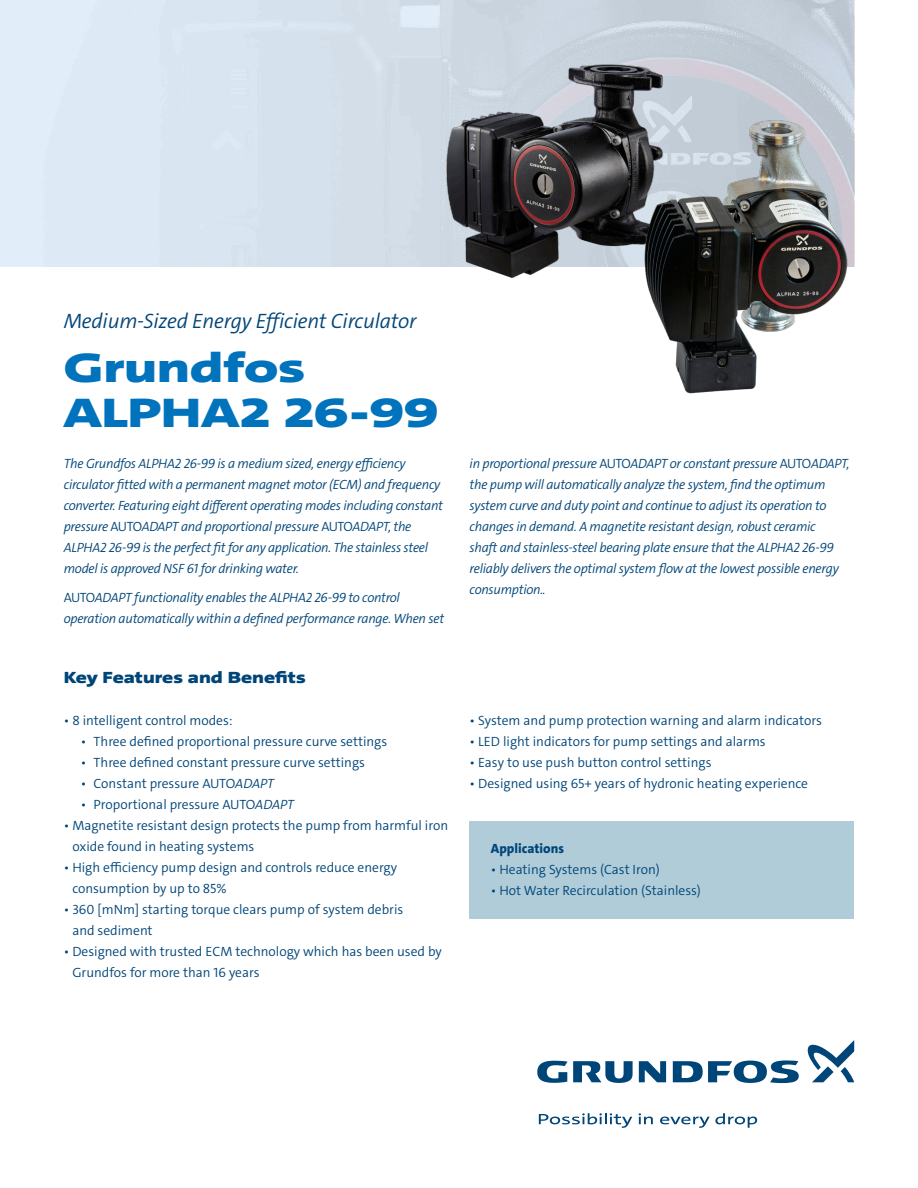
<style>
.page{position:relative;width:918px;height:1188px;background:#fff}
.page>*{position:absolute;margin:0;border:0;box-sizing:border-box;transform-origin:0 0}
.t1{font:900 42px/45px "Grundfos The Sans Extd";letter-spacing:-.005em;color:#0073bc}
.t2{font:italic 300 21px "Grundfos The Sans";letter-spacing:-.01em;color:#004578}
.t3{font:900 16.5px "Grundfos The Sans Extd";color:#004578;scale:.91 1}
.t4{font:italic 300 13.5px/21px "Grundfos The Sans";letter-spacing:-.02em;color:#004578}
.t5{font:300 13.5px/21px "Grundfos The Sans";color:#004578}
.t6{font:800 13.5px "Grundfos The Sans";color:#004578}
.s1{font-style:normal}
.s2{font-style:italic}
</style>
<div class="page">
<div style="left:0;top:0;width:854px;height:267px;background:linear-gradient(to right,#e1eef9,#c0c9d3)"></div>
<div style="left:470px;top:821px;width:384px;height:98px;background:#afccd8"></div>
<img style="left:438px;top:56px;width:235px;height:222px">
<img style="left:628px;top:103px;width:227px;height:291px">
<svg style="left:639px;top:1061px;width:27px;height:21px"></svg>
<svg style="left:537px;top:1061px;width:96px;height:22px"></svg>
<svg style="left:673px;top:1060px;width:126px;height:23px"></svg>
<svg style="left:807px;top:1040px;width:47px;height:42px"></svg>
<svg style="left:539px;top:1113px;width:93px;height:15px"></svg>
<svg style="left:639px;top:1113px;width:14px;height:11px"></svg>
<svg style="left:660px;top:1113px;width:97px;height:15px"></svg>
<h2 class="t2" style="left:64px;top:308px;width:354px">Medium-Sized Energy Efficient Circulator</h2>
<h1 class="t1" style="left:64px;top:345px;width:376px">Grundfos<br>ALPHA2 26-99</h1>
<p class="t4" style="left:64px;top:453px;width:381px">The Grundfos ALPHA2 26-99 is a medium sized, energy efficiency circulator fitted with a permanent magnet motor (ECM) and frequency converter. Featuring eight different operating modes including constant pressure <span class="s1">AUTO</span>ADAPT and proportional pressure <span class="s1">AUTO</span>ADAPT, the ALPHA2 26-99 is the perfect fit for any application. The stainless steel model is approved NSF 61 for drinking water.</p>
<p class="t4" style="left:64px;top:587px;width:382px"><span class="s1">AUTO</span>ADAPT functionality enables the ALPHA2 26-99 to control operation automatically within a defined performance range. When set</p>
<p class="t3" style="left:64px;top:667px;width:267px">Key Features and Benefits</p>
<p class="t5" style="left:64px;top:710px;width:170px">• 8 intelligent control modes:</p>
<p class="t5" style="left:81px;top:731px;width:308px">• Three defined proportional pressure curve settings</p>
<p class="t5" style="left:81px;top:752px;width:286px">• Three defined constant pressure curve settings</p>
<p class="t5" style="left:81px;top:773px;width:195px">• Constant pressure AUTO<span class="s2">ADAPT</span></p>
<p class="t5" style="left:81px;top:794px;width:215px">• Proportional pressure AUTO<span class="s2">ADAPT</span></p>
<p class="t5" style="left:72px;top:815px;width:377px;text-indent:-9px">• Magnetite resistant design protects the pump from harmful iron oxide found in heating systems</p>
<p class="t5" style="left:72px;top:857px;width:326px;text-indent:-9px">• High efficiency pump design and controls reduce energy consumption by up to 85%</p>
<p class="t5" style="left:72px;top:900px;width:332px;text-indent:-9px">• 360 [mNm] starting torque clears pump of system debris and sediment</p>
<p class="t5" style="left:72px;top:942px;width:371px;text-indent:-9px">• Designed with trusted ECM technology which has been used by<br>Grundfos for more than 16 years</p>
<p class="t4" style="left:470px;top:453px;width:382px">in proportional pressure <span class="s1">AUTO</span>ADAPT or constant pressure <span class="s1">AUTO</span>ADAPT, the pump will automatically analyze the system, find the optimum system curve and duty point and continue to adjust its operation to changes in demand. A magnetite resistant design, robust ceramic<br>shaft and stainless-steel bearing plate ensure that the ALPHA2 26-99 reliably delivers the optimal system flow at the lowest possible energy consumption..</p>
<p class="t5" style="left:470px;top:711px;width:354px">• System and pump protection warning and alarm indicators</p>
<p class="t5" style="left:470px;top:732px;width:298px">• LED light indicators for pump settings and alarms</p>
<p class="t5" style="left:470px;top:753px;width:243px">• Easy to use push button control settings</p>
<p class="t5" style="left:470px;top:774px;width:340px">• Designed using 65+ years of hydronic heating experience</p>
<p class="t6" style="left:491px;top:839px;width:75px">Applications</p>
<p class="t5" style="left:491px;top:859px;width:171px">• Heating Systems (Cast Iron)</p>
<p class="t5" style="left:491px;top:880px;width:211px">• Hot Water Recirculation (Stainless)</p>
</div>
